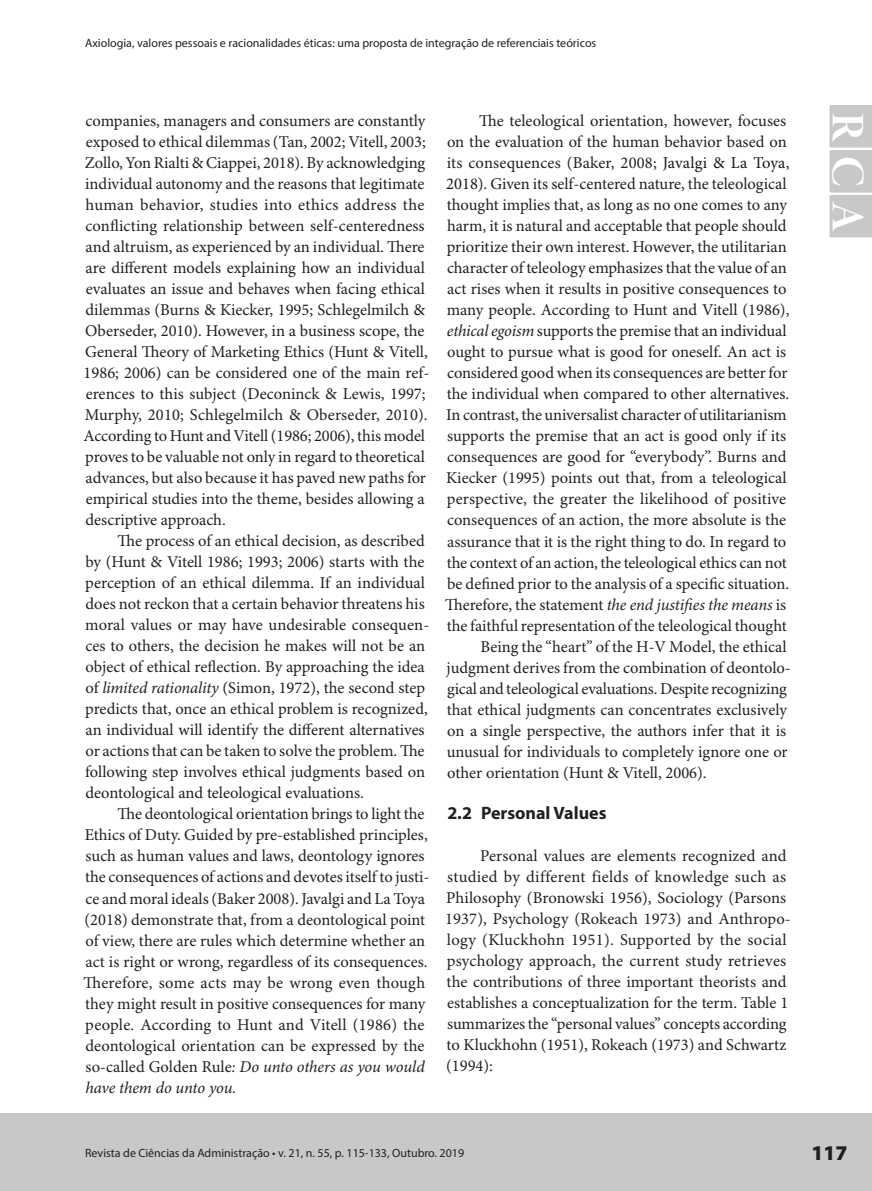
<style>
.page{position:relative;width:872px;height:1191px;background:#fff}
.page>*{position:absolute;margin:0;border:0;box-sizing:border-box;transform-origin:0 0}
.t1{font:46.8px "Minion Pro Bold Disp";color:#fff}
.t2{font:900 21px "Myriad Pro";color:#231f20}
.t3{font:700 18px "Myriad Pro";color:#231f20}
.t4{font:16.5px/21px "Minion Pro";color:#231f20}
.t5{font:12px "Myriad Pro";color:#231f20}
.s1{font-style:italic}
.s2{color:#15181c}
</style>
<div class="page">
<div style="left:0;top:1113px;width:872px;height:78px;background:#c7c8ca"></div>
<div style="left:829px;top:105px;width:43px;height:132px;background:#c7c8ca"></div>
<p class="t5" style="left:85px;top:35px;width:513px">Axiologia, valores pessoais e racionalidades éticas: uma proposta de integração de referenciais teóricos</p>
<p class="t4" style="left:84px;top:111px;width:347px">companies, managers and consumers are constantly exposed to ethical dilemmas (Tan, 2002; Vitell, 2003; Zollo, Yon Rialti &amp; Ciappei, 2018). By acknowledging individual autonomy and the reasons that legitimate human behavior, studies into ethics address the conflicting relationship between self-centeredness and altruism, as experienced by an individual. There are different models explaining how an individual evaluates an issue and behaves when facing ethical dilemmas (Burns &amp; Kiecker, 1995; Schlegelmilch &amp; Oberseder, 2010). However, in a business scope, the General Theory of Marketing Ethics (Hunt &amp; Vitell, 1986; 2006) can be considered one of the main ref&shy;erences to this subject (Deconinck &amp; Lewis, 1997; Murphy, 2010; Schlegelmilch &amp; Oberseder, 2010).<br>According to Hunt and Vitell (1986; 2006), this model proves to be valuable not only in regard to theoretical advances, but also because it has paved new paths for empirical studies into the theme, besides allowing a descriptive approach.</p>
<p class="t4" style="left:85px;top:531px;width:346px;text-indent:32px">The process of an ethical decision, as described by (Hunt &amp; Vitell 1986; 1993; 2006) starts with the perception of an ethical dilemma. If an individual does not reckon that a certain behavior threatens his moral values or may have undesirable consequen&shy;ces to others, the decision he makes will not be an object of ethical reflection. By approaching the idea of <span class="s1">limited rationality</span> (Simon, 1972), the second step predicts that, once an ethical problem is recognized, an individual will identify the different alternatives or actions that can be taken to solve the problem. The following step involves ethical judgments based on deontological and teleological evaluations.</p>
<p class="t4" style="left:83px;top:804px;width:347px;text-indent:34px">The deontological orientation brings to light the Ethics of Duty. Guided by pre-established principles, such as human values and laws, deontology ignores the consequences of actions and devotes itself to justi&shy;ce and moral ideals (Baker 2008). Javalgi and La Toya (2018) demonstrate that, from a deontological point of view, there are rules which determine whether an act is right or wrong, regardless of its consequences.<br>Therefore, some acts may be wrong even though they might result in positive consequences for many people. According to Hunt and Vitell (1986) the deontological orientation can be expressed by the so-called Golden Rule<span class="s1">: Do unto others as you would have them do unto you.</span></p>
<p class="t4" style="left:479px;top:111px;width:309px">The teleological orientation, however, focuses</p>
<p class="t4" style="left:447px;top:132px;width:341px">on the evaluation of the human behavior based on</p>
<p class="t4" style="left:447px;top:153px;width:344px">its consequences (Baker, 2008; <span class="s2">Javalgi &amp; La Toya,</span></p>
<p class="t4" style="left:446px;top:174px;width:342px"><span class="s2">2018</span>). Given its self-centered nature, the teleological</p>
<p class="t4" style="left:447px;top:195px;width:342px">thought implies that, as long as no one comes to any</p>
<p class="t4" style="left:447px;top:216px;width:341px">harm, it is natural and acceptable that people should</p>
<p class="t4" style="left:447px;top:237px;width:341px">prioritize their own interest. However, the utilitarian</p>
<p class="t4" style="left:447px;top:258px;width:341px">character of teleology emphasizes that the value of an</p>
<p class="t4" style="left:447px;top:279px;width:341px">act rises when it results in positive consequences to</p>
<p class="t4" style="left:447px;top:300px;width:344px">many people. According to Hunt and Vitell (1986),</p>
<p class="t4" style="left:447px;top:321px;width:341px"><span class="s1">ethical egoism</span> supports the premise that an individual</p>
<p class="t4" style="left:447px;top:342px;width:341px">ought to pursue what is good for oneself. An act is</p>
<p class="t4" style="left:447px;top:363px;width:342px">considered good when its consequences are better for</p>
<p class="t4" style="left:447px;top:384px;width:344px">the individual when compared to other alternatives.</p>
<p class="t4" style="left:446px;top:405px;width:342px">In contrast, the universalist character of utilitarianism</p>
<p class="t4" style="left:447px;top:426px;width:340px">supports the premise that an act is good only if its</p>
<p class="t4" style="left:447px;top:447px;width:341px">consequences are good for “everybody”. Burns and</p>
<p class="t4" style="left:446px;top:468px;width:342px">Kiecker (1995) points out that, from a teleological</p>
<p class="t4" style="left:447px;top:489px;width:341px">perspective, the greater the likelihood of positive</p>
<p class="t4" style="left:447px;top:510px;width:340px">consequences of an action, the more absolute is the</p>
<p class="t4" style="left:447px;top:531px;width:341px">assurance that it is the right thing to do. In regard to</p>
<p class="t4" style="left:447px;top:552px;width:341px">the context of an action, the teleological ethics can not</p>
<p class="t4" style="left:447px;top:573px;width:344px">be defined prior to the analysis of a specific situation.</p>
<p class="t4" style="left:445px;top:594px;width:343px">Therefore, the statement <span class="s1">the end justifies the means</span> is</p>
<p class="t4" style="left:447px;top:615px;width:342px">the faithful representation of the teleological thought</p>
<p class="t4" style="left:480px;top:636px;width:308px">Being the “heart” of the H-V Model, the ethical</p>
<p class="t4" style="left:446px;top:657px;width:346px">judgment derives from the combination of deontolo-</p>
<p class="t4" style="left:447px;top:678px;width:341px">gical and teleological evaluations. Despite recognizing</p>
<p class="t4" style="left:447px;top:699px;width:342px">that ethical judgments can concentrates exclusively</p>
<p class="t4" style="left:447px;top:720px;width:341px">on a single perspective, the authors infer that it is</p>
<p class="t4" style="left:447px;top:741px;width:342px">unusual for individuals to completely ignore one or</p>
<p class="t4" style="left:447px;top:762px;width:261px">other orientation (Hunt &amp; Vitell, 2006).</p>
<p class="t3" style="left:447px;top:801px;width:161px">2.2 Personal Values</p>
<p class="t4" style="left:445px;top:846px;width:347px;text-indent:35px">Personal values are elements recognized and studied by different fields of knowledge such as Philosophy (Bronowski 1956), Sociology (Parsons 1937), Psychology (Rokeach 1973) and Anthropo&shy;logy (Kluckhohn 1951). Supported by the social psychology approach, the current study retrieves the contributions of three important theorists and establishes a conceptualization for the term. Table 1 summarizes the “personal values” concepts according to Kluckhohn (1951), Rokeach (1973) and Schwartz (1994):</p>
<h1 class="t1" style="left:875px;top:112px;width:121px;rotate:90deg">RCA</h1>
<p class="t5" style="left:85px;top:1145px;width:381px">Revista de Ciências da Administração • v. 21, n. 55, p. 115-133, Outubro. 2019</p>
<p class="t2" style="left:811px;top:1141px;width:38px">117</p>
</div>
